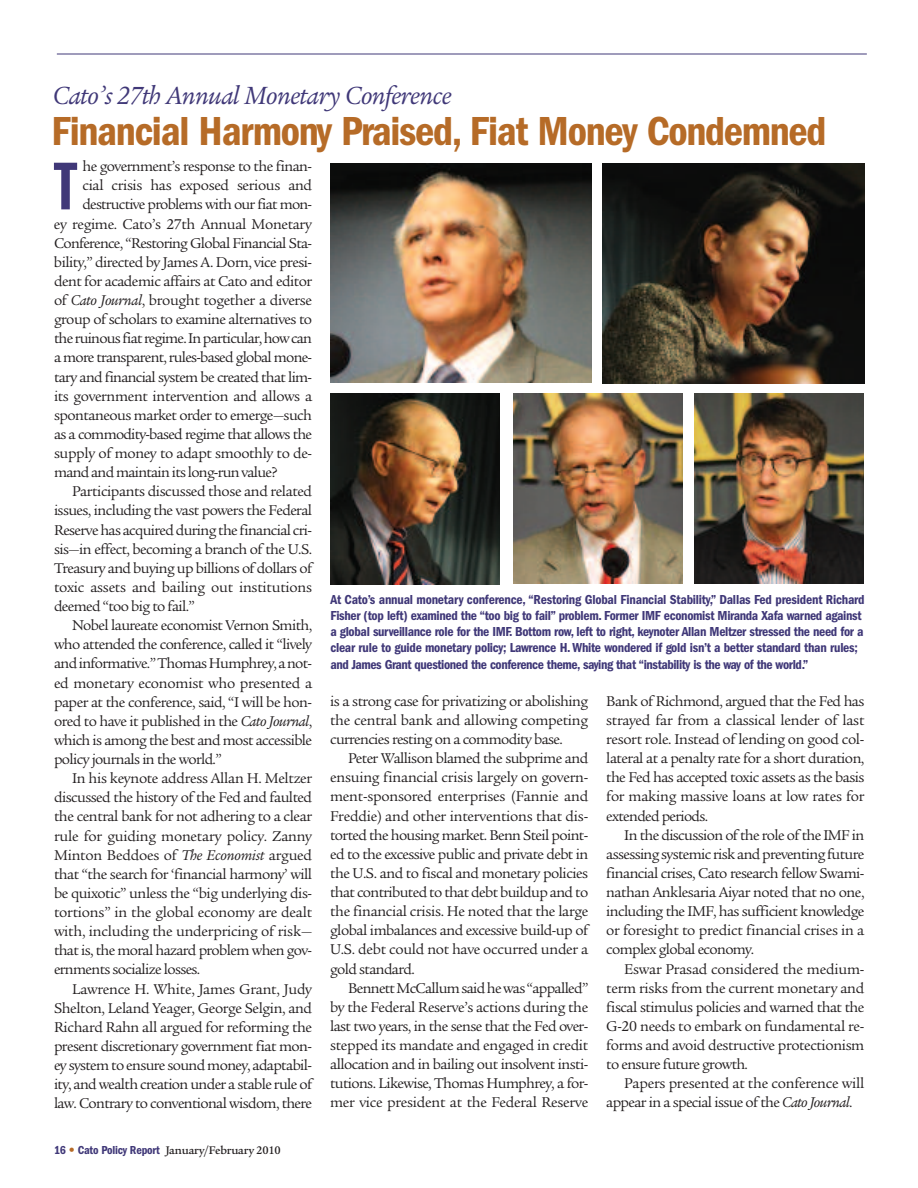
<style>
.page{position:relative;width:918px;height:1188px;background:#fff}
.page>*{position:absolute;margin:0;border:0;box-sizing:border-box;transform-origin:0 0}
.t1{font:65.55px "Franklin Gothic Extra Cond";color:#403878}
.t2{font:600 condensed 42px "Franklin Gothic";letter-spacing:-.03em;color:#b66b27}
.t3{font:italic 27px "Legacy Serif";letter-spacing:-.025em;color:#403878}
.t4{font:15.3px/19px "Legacy Serif";letter-spacing:-.035em;color:#231f20;text-align:justify}
.t5{font:15.3px/19px "Legacy Serif";letter-spacing:-.015em;color:#231f20}
.t6{font:600 condensed 13.5px/16.2px "Franklin Gothic";letter-spacing:-.025em;color:#403878}
.t7{font:500 12px "Legacy Serif";letter-spacing:-.015em;color:#231f20}
.s1{font-style:italic}
.s2{font-family:"Franklin Gothic";font-weight:600;font-stretch:condensed;color:#403878}
.s3{font-family:"Franklin Gothic";font-weight:400;font-stretch:condensed;color:#b66b27}
</style>
<div class="page">
<img style="left:330px;top:164px;width:262px;height:218px">
<img style="left:603px;top:164px;width:261px;height:219px">
<img style="left:330px;top:394px;width:170px;height:190px">
<hr style="left:57px;top:54px;width:810px;height:1px;background:#403878">
<img style="left:694px;top:393px;width:170px;height:191px">
<img style="left:513px;top:393px;width:170px;height:191px">
<h3 class="t3" style="left:53px;top:86px;width:400px">Cato’s 27th Annual Monetary Conference</h3>
<h2 class="t2" style="left:51px;top:116px;width:777px">Financial Harmony Praised, Fiat Money Condemned</h2>
<h1 class="t1" style="left:55px;top:163px;width:23px">T</h1>
<p class="t4" style="left:82px;top:158px;width:231px">he government’s response to the finan-</p>
<p class="t4" style="left:83px;top:177px;width:231px">cial crisis has exposed serious and</p>
<p class="t4" style="left:83px;top:197px;width:231px">destructive problems with our fiat mon-</p>
<p class="t4" style="left:54px;top:216px;width:260px">ey regime. Cato’s 27th Annual Monetary</p>
<p class="t4" style="left:54px;top:235px;width:260px">Conference, “Restoring Global Financial Sta-</p>
<p class="t4" style="left:54px;top:254px;width:260px">bility,” directed by James A. Dorn, vice presi-</p>
<p class="t4" style="left:54px;top:273px;width:260px">dent for academic affairs at Cato and editor</p>
<p class="t4" style="left:54px;top:292px;width:260px">of <span class="s1">Cato Journal</span>, brought together a diverse</p>
<p class="t4" style="left:54px;top:311px;width:260px">group of scholars to examine alternatives to</p>
<p class="t4" style="left:54px;top:330px;width:260px">theruinousfiatregime.Inparticular,howcan</p>
<p class="t4" style="left:54px;top:350px;width:260px">a more transparent, rules-based global mone-</p>
<p class="t4" style="left:54px;top:369px;width:260px">tary and financial system be created that lim-</p>
<p class="t4" style="left:54px;top:388px;width:260px">its government intervention and allows a</p>
<p class="t4" style="left:54px;top:407px;width:260px">spontaneous market order to emerge—such</p>
<p class="t4" style="left:54px;top:426px;width:260px">as a commodity-based regime that allows the</p>
<p class="t4" style="left:54px;top:445px;width:260px">supply of money to adapt smoothly to de-</p>
<p class="t4" style="left:54px;top:464px;width:225px">mand and maintain its long-run value?</p>
<p class="t4" style="left:72px;top:483px;width:242px">Participants discussed those and related</p>
<p class="t4" style="left:54px;top:503px;width:260px">issues, including the vast powers the Federal</p>
<p class="t4" style="left:54px;top:522px;width:260px">Reserve has acquired during the financial cri-</p>
<p class="t4" style="left:54px;top:541px;width:260px">sis—in effect, becoming a branch of the U.S.</p>
<p class="t4" style="left:54px;top:560px;width:260px">Treasury and buying up billions of dollars of</p>
<p class="t5" style="left:54px;top:579px;width:260px">toxic assets and bailing out institutions</p>
<p class="t4" style="left:54px;top:598px;width:142px">deemed “too big to fail.”</p>
<p class="t4" style="left:72px;top:617px;width:242px">Nobel laureate economist Vernon Smith,</p>
<p class="t4" style="left:54px;top:636px;width:260px">who attended the conference, called it “lively</p>
<p class="t4" style="left:54px;top:656px;width:260px">andinformative.”ThomasHumphrey,anot-</p>
<p class="t5" style="left:54px;top:675px;width:260px">ed monetary economist who presented a</p>
<p class="t4" style="left:54px;top:694px;width:260px">paper at the conference, said, “I will be hon-</p>
<p class="t4" style="left:54px;top:713px;width:260px">ored to have it published in the <span class="s1">Cato Journal</span>,</p>
<p class="t4" style="left:54px;top:732px;width:260px">which is among the best and most accessible</p>
<p class="t4" style="left:54px;top:751px;width:169px">policy journals in the world.”</p>
<p class="t4" style="left:72px;top:770px;width:242px">In his keynote address Allan H. Meltzer</p>
<p class="t4" style="left:54px;top:789px;width:260px">discussed the history of the Fed and faulted</p>
<p class="t4" style="left:54px;top:809px;width:260px">the central bank for not adhering to a clear</p>
<p class="t5" style="left:54px;top:828px;width:260px">rule for guiding monetary policy. Zanny</p>
<p class="t5" style="left:54px;top:847px;width:260px">Minton Beddoes of <span class="s1">The Economist</span> argued</p>
<p class="t4" style="left:54px;top:866px;width:260px">that “the search for ‘financial harmony’ will</p>
<p class="t4" style="left:54px;top:885px;width:260px">be quixotic” unless the “big underlying dis-</p>
<p class="t5" style="left:54px;top:904px;width:260px">tortions” in the global economy are dealt</p>
<p class="t5" style="left:54px;top:923px;width:260px">with, including the underpricing of risk—</p>
<p class="t4" style="left:54px;top:942px;width:260px">that is, the moral hazard problem when gov-</p>
<p class="t4" style="left:54px;top:962px;width:148px">ernments socialize losses.</p>
<p class="t5" style="left:72px;top:981px;width:242px">Lawrence H. White, James Grant, Judy</p>
<p class="t4" style="left:54px;top:1000px;width:260px">Shelton, Leland Yeager, George Selgin, and</p>
<p class="t4" style="left:54px;top:1019px;width:260px">Richard Rahn all argued for reforming the</p>
<p class="t4" style="left:54px;top:1038px;width:260px">present discretionary government fiat mon-</p>
<p class="t4" style="left:54px;top:1057px;width:260px">ey system to ensure sound money, adaptabil-</p>
<p class="t4" style="left:54px;top:1076px;width:260px">ity, and wealth creation under a stable rule of</p>
<p class="t4" style="left:54px;top:1095px;width:260px">law. Contrary to conventional wisdom, there</p>
<p class="t7" style="left:54px;top:1146px;width:228px"><span class="s2">16</span> <span class="s3">•</span> <span class="s2">Cato Policy Report</span> January/February 2010</p>
<p class="t6" style="left:330px;top:592px;width:536px">At Cato’s annual monetary conference, “Restoring Global Financial Stability,” Dallas Fed president Richard Fisher (top left) examined the “too big to fail” problem. Former IMF economist Miranda Xafa warned against a global surveillance role for the IMF. Bottom row, left to right, keynoter Allan Meltzer stressed the need for a clear rule to guide monetary policy; Lawrence H. White wondered if gold isn’t a better standard than rules; and James Grant questioned the conference theme, saying that “instability is the way of the world.”</p>
<p class="t4" style="left:330px;top:693px;width:260px">is a strong case for privatizing or abolishing the central bank and allowing competing currencies resting on a commodity base.</p>
<p class="t4" style="left:330px;top:750px;width:260px;text-indent:18px">Peter Wallison blamed the subprime and ensuing financial crisis largely on govern&shy;ment-sponsored enterprises (Fannie and Freddie) and other interventions that dis&shy;torted the housing market. Benn Steil point&shy;ed to the excessive public and private debt in the U.S. and to fiscal and monetary policies that contributed to that debt buildup and to the financial crisis. He noted that the large global imbalances and excessive build-up of U.S. debt could not have occurred under a gold standard.</p>
<p class="t4" style="left:330px;top:980px;width:260px;text-indent:18px">BennettMcCallumsaidhewas“appalled” by the Federal Reserve’s actions during the last two years, in the sense that the Fed over&shy;stepped its mandate and engaged in credit allocation and in bailing out insolvent insti&shy;tutions. Likewise, Thomas Humphrey, a for&shy;mer vice president at the Federal Reserve</p>
<p class="t4" style="left:606px;top:693px;width:260px">Bank of Richmond, argued that the Fed has strayed far from a classical lender of last resort role. Instead of lending on good col&shy;lateral at a penalty rate for a short duration, the Fed has accepted toxic assets as the basis for making massive loans at low rates for extended periods.</p>
<p class="t4" style="left:606px;top:827px;width:260px;text-indent:18px">In the discussion of the role of the IMF in assessingsystemic riskandpreventingfuture financial crises, Cato research fellow Swami&shy;nathan Anklesaria Aiyar noted that no one, including the IMF, has sufficient knowledge or foresight to predict financial crises in a complex global economy.</p>
<p class="t4" style="left:606px;top:961px;width:260px;text-indent:18px">Eswar Prasad considered the medium&shy;term risks from the current monetary and fiscal stimulus policies and warned that the G-20 needs to embark on fundamental re&shy;forms and avoid destructive protectionism to ensure future growth.</p>
<p class="t5" style="left:606px;top:1076px;width:260px;text-indent:18px">Papers presented at the conference will appear in a special issue of the <span class="s1">Cato Journal</span>.</p>
</div>
